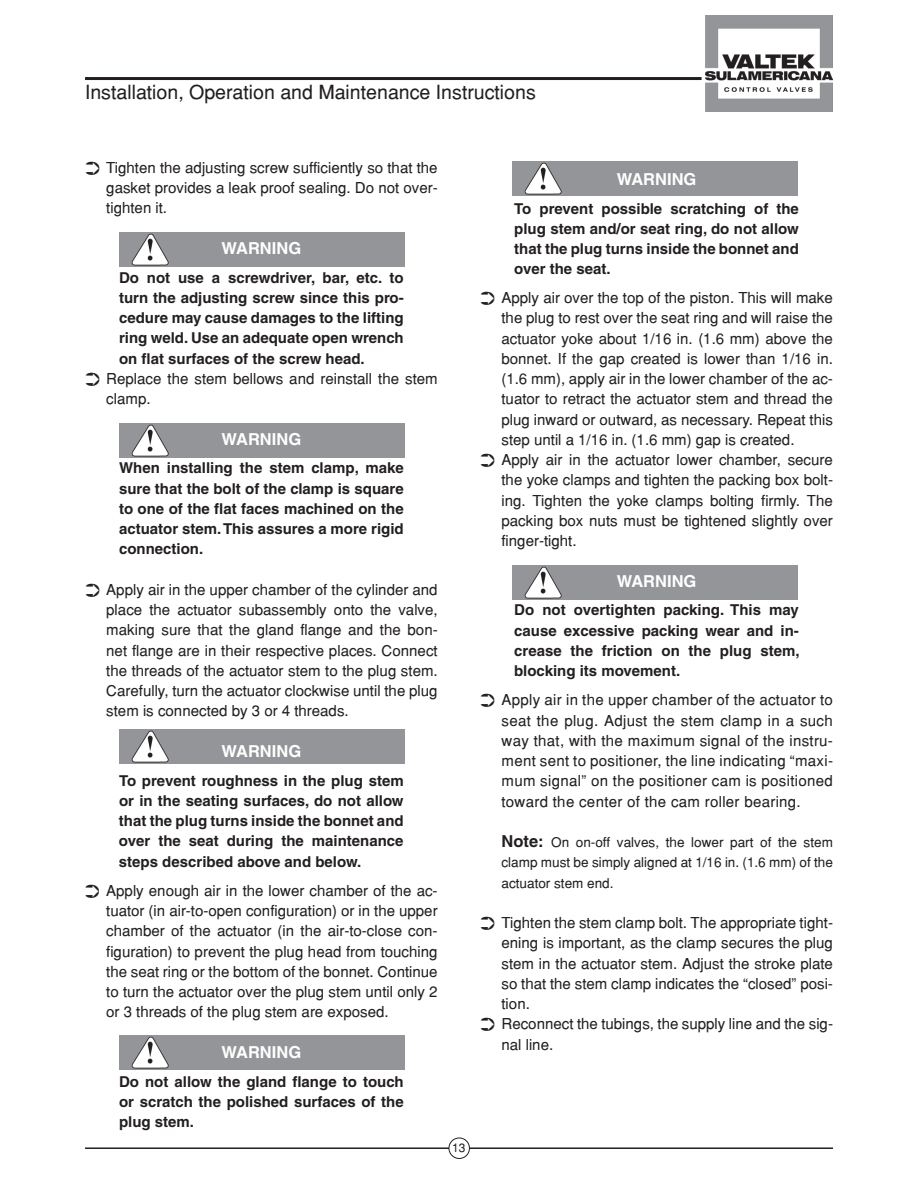
<style>
.page{position:relative;width:918px;height:1188px;background:#fff}
.page>*{position:absolute;margin:0;border:0;box-sizing:border-box;transform-origin:0 0}
.t1{font:19.5px "Helvetica";color:#231f20}
.t2{font:700 16.5px "Helvetica";color:#fff}
.t3{font:15px/20.2px "Helvetica";color:#231f20;text-align:justify}
.t4{font:700 15px/20.2px "Helvetica";color:#231f20;text-align:justify}
.t5{font:13.5px/20.2px "Helvetica";color:#231f20;text-align:justify}
.t6{font:12px "Helvetica";color:#231f20}
.s1{font-weight:700;font-size:16.5px}
</style>
<div class="page">
<hr style="left:85px;top:77px;width:617px;height:3px;background:#231f20">
<img style="left:705px;top:16px;width:128px;height:95px">
<hr style="left:85px;top:1147px;width:748px;height:2px;background:#231f20">
<div style="left:449px;top:1138px;width:20px;height:20px;background:#fff;border-radius:50%"></div>
<div style="left:449px;top:1138px;width:21px;height:21px;border:1px solid #231f20;border-radius:50%"></div>
<img style="left:119px;top:1036px;width:285px;height:34px">
<img style="left:119px;top:424px;width:285px;height:33px">
<img style="left:512px;top:566px;width:285px;height:34px">
<img style="left:512px;top:162px;width:285px;height:33px">
<img style="left:119px;top:233px;width:285px;height:34px">
<img style="left:119px;top:729px;width:285px;height:34px">
<h1 class="t1" style="left:85px;top:80px;width:452px">Installation, Operation and Maintenance Instructions</h1>
<p class="t3" style="left:106px;top:157px;width:333px">Tighten the adjusting screw sufficiently so that the gasket provides a leak proof sealing. Do not over&shy;tighten it.</p>
<p class="t2" style="left:222px;top:238px;width:81px">WARNING</p>
<p class="t4" style="left:119px;top:267px;width:286px">Do not use a screwdriver, bar, etc. to turn the adjusting screw since this pro&shy;cedure may cause damages to the lifting ring weld. Use an adequate open wrench on flat surfaces of the screw head.</p>
<p class="t3" style="left:106px;top:368px;width:333px">Replace the stem bellows and reinstall the stem clamp.</p>
<p class="t2" style="left:222px;top:429px;width:81px">WARNING</p>
<p class="t4" style="left:119px;top:458px;width:286px">When installing the stem clamp, make sure that the bolt of the clamp is square to one of the flat faces machined on the actuator stem.This assures a more rigid connection.</p>
<p class="t3" style="left:106px;top:579px;width:333px">Apply air in the upper chamber of the cylinder and place the actuator subassembly onto the valve, making sure that the gland flange and the bon&shy;net flange are in their respective places. Connect the threads of the actuator stem to the plug stem.<br>Carefully, turn the actuator clockwise until the plug stem is connected by 3 or 4 threads.</p>
<p class="t2" style="left:222px;top:741px;width:81px">WARNING</p>
<p class="t4" style="left:119px;top:770px;width:286px">To prevent roughness in the plug stem or in the seating surfaces, do not allow that the plug turns inside the bonnet and over the seat during the maintenance steps described above and below.</p>
<p class="t3" style="left:106px;top:880px;width:333px">Apply enough air in the lower chamber of the ac&shy;tuator (in air-to-open configuration) or in the upper chamber of the actuator (in the air-to-close con&shy;figuration) to prevent the plug head from touching the seat ring or the bottom of the bonnet. Continue to turn the actuator over the plug stem until only 2 or 3 threads of the plug stem are exposed.</p>
<p class="t2" style="left:222px;top:1042px;width:81px">WARNING</p>
<p class="t4" style="left:119px;top:1071px;width:286px">Do not allow the gland flange to touch or scratch the polished surfaces of the plug stem.</p>
<p class="t6" style="left:452px;top:1141px;width:15px">13</p>
<p class="t2" style="left:617px;top:169px;width:81px">WARNING</p>
<p class="t4" style="left:514px;top:198px;width:286px">To prevent possible scratching of the plug stem and/or seat ring, do not allow that the plug turns inside the bonnet and over the seat.</p>
<p class="t3" style="left:501px;top:287px;width:333px;text-align:left">Apply air over the top of the piston. This will make the plug to rest over the seat ring and will raise the actuator yoke about 1/16 in. (1.6 mm) above the bonnet. If the gap created is lower than 1/16 in. (1.6 mm), apply air in the lower chamber of the ac&shy;tuator to retract the actuator stem and thread the plug inward or outward, as necessary. Repeat this step until a 1/16 in. (1.6 mm) gap is created.<br>Apply air in the actuator lower chamber, secure the yoke clamps and tighten the packing box bolt&shy;ing. Tighten the yoke clamps bolting firmly. The packing box nuts must be tightened slightly over finger-tight.</p>
<p class="t2" style="left:617px;top:571px;width:81px">WARNING</p>
<p class="t4" style="left:514px;top:600px;width:287px">Do not overtighten packing. This may cause excessive packing wear and in&shy;crease the friction on the plug stem, blocking its movement.</p>
<p class="t3" style="left:502px;top:690px;width:333px">Apply air in the upper chamber of the actuator to seat the plug. Adjust the stem clamp in a such way that, with the maximum signal of the instru&shy;ment sent to positioner, the line indicating “maxi&shy;mum signal” on the positioner cam is positioned toward the center of the cam roller bearing.</p>
<p class="t5" style="left:502px;top:832px;width:333px"><span class="s1">Note:</span> On on-off valves, the lower part of the stem clamp must be simply aligned at 1/16 in. (1.6 mm) of the actuator stem end.</p>
<p class="t3" style="left:502px;top:912px;width:333px;text-align:left">Tighten the stem clamp bolt. The appropriate tight&shy;ening is important, as the clamp secures the plug stem in the actuator stem. Adjust the stroke plate so that the stem clamp indicates the “closed” posi&shy;tion.<br>Reconnect the tubings, the supply line and the sig&shy;nal line.</p>
</div>
